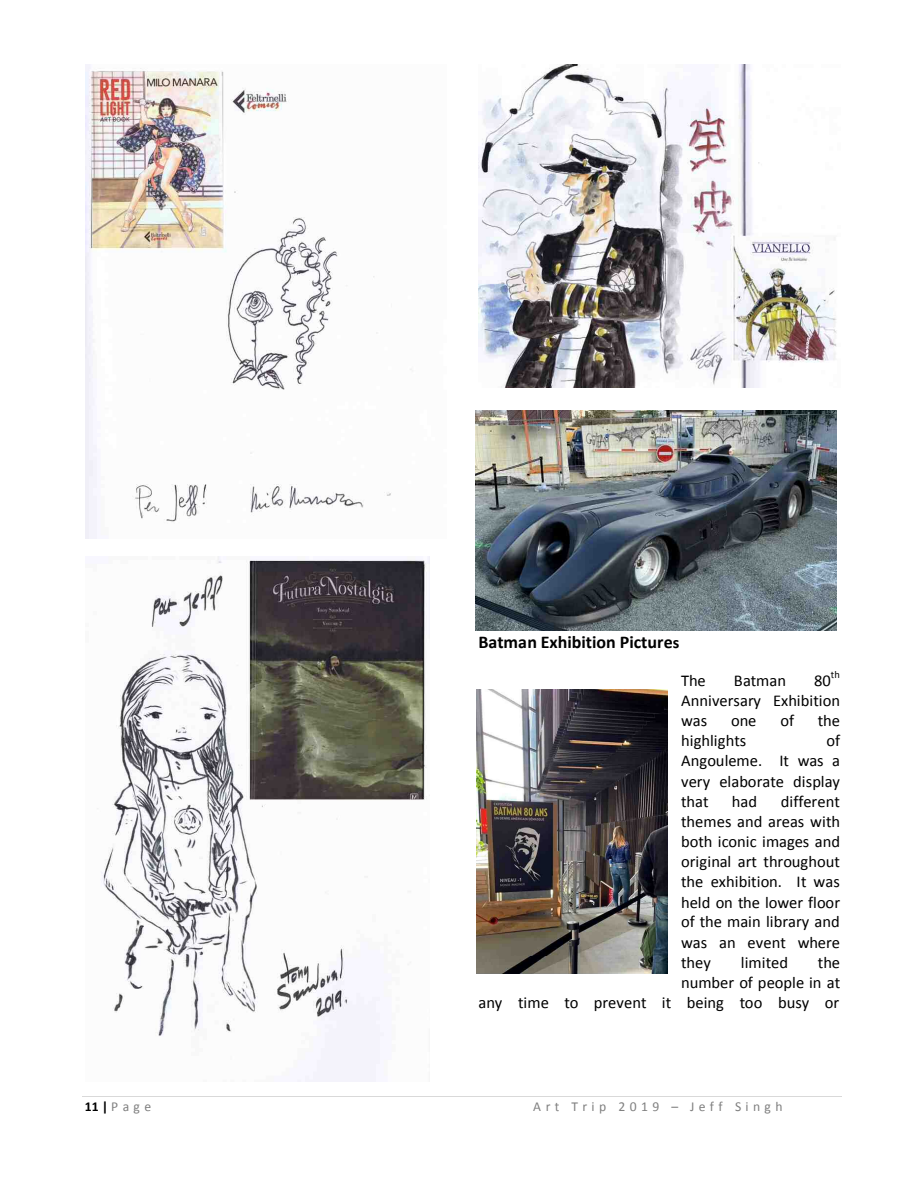
<style>
.page{position:relative;width:918px;height:1188px;background:#fff}
.page>*{position:absolute;margin:0;border:0;box-sizing:border-box;transform-origin:0 0}
.t1{font:700 18px "Calibri";color:#000}
.t2{font:16.5px/20.1px "Calibri";color:#000;text-align:justify}
.t3{font:13.65px "Calibri";letter-spacing:.32em;color:#808080}
.t4{font:10.35px "Calibri";color:#000}
.s1{font-size:16.5px}
.s2{font-weight:700;color:#000}
</style>
<div class="page">
<hr style="left:83px;top:1096px;width:759px;height:1px;background:#d9d9d9">
<img style="left:85px;top:64px;width:327px;height:475px">
<img style="left:97px;top:557px;width:332px;height:524px">
<img style="left:479px;top:64px;width:358px;height:324px">
<img style="left:476px;top:689px;width:191px;height:285px">
<img style="left:476px;top:410px;width:361px;height:220px">
<p class="t1" style="left:478px;top:634px;width:202px">Batman Exhibition Picture<span class="s1">s</span></p>
<p class="t4" style="left:831px;top:670px;width:11px">th</p>
<p class="t2" style="left:681px;top:692px;width:161px">Anniversary Exhibition was</p>
<p class="t2" style="left:681px;top:672px;width:26px">The</p>
<p class="t2" style="left:734px;top:672px;width:54px">Batman</p>
<p class="t2" style="left:814px;top:672px;width:18px">80</p>
<p class="t2" style="left:731px;top:712px;width:27px">one</p>
<p class="t2" style="left:780px;top:712px;width:15px">of</p>
<p class="t2" style="left:818px;top:712px;width:24px">the</p>
<p class="t2" style="left:681px;top:732px;width:67px">highlights</p>
<p class="t2" style="left:681px;top:732px;width:161px;text-indent:145px">of Angouleme. It was a very elaborate display that</p>
<p class="t2" style="left:681px;top:793px;width:161px;text-indent:100px">different themes and areas with both iconic images and original art throughout the exhibition. It was held on the lower floor of the main library and was an event where they</p>
<p class="t2" style="left:732px;top:793px;width:27px">had</p>
<p class="t2" style="left:478px;top:954px;width:363px;text-align:right">the<br>number of people in at<br>any time to prevent it being too busy or</p>
<p class="t2" style="left:741px;top:954px;width:49px">limited</p>
<p class="t3" style="left:85px;top:1101px;width:68px"><span class="s2">11 |</span> Page</p>
<p class="t3" style="left:533px;top:1101px;width:251px">Art Trip 2019 – Jeff Singh</p>
</div>
